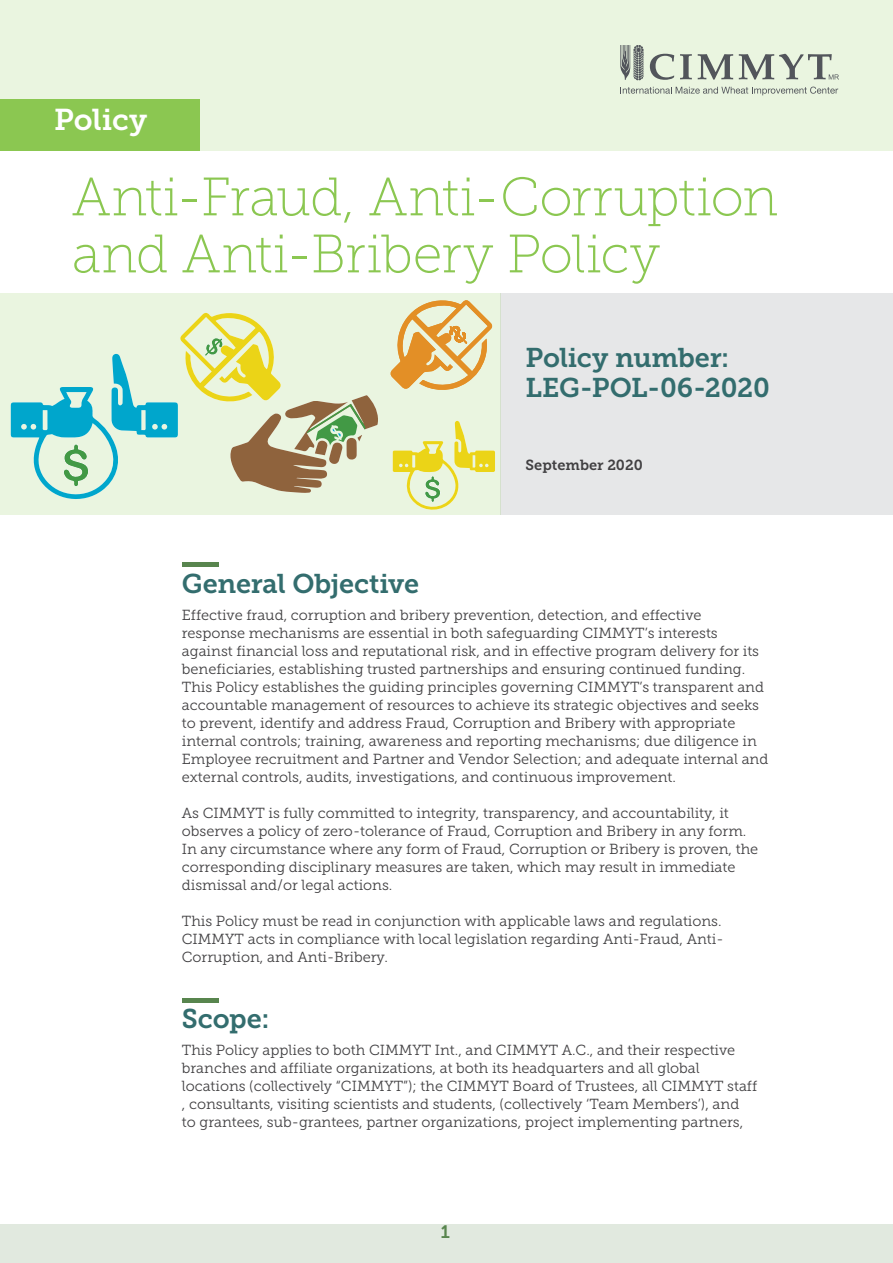
<style>
.page{position:relative;width:893px;height:1263px;background:#fff}
.page>*{position:absolute;margin:0;border:0;box-sizing:border-box;transform-origin:0 0}
.t1{font:54px/57px "Museo Slab 100";letter-spacing:-.015em;color:#8bc751}
.t2{font:30px "Museo Slab 700";color:#fff}
.t3{font:27px/30px "Museo Slab 700";letter-spacing:-.01em;color:#336d6e}
.t4{font:18px "Museo Slab 700";color:#58854e}
.t5{font:14.55px/18px "Museo Slab 300";color:#414042}
.t6{font:14.55px "Museo Slab 700";color:#414042}
</style>
<div class="page">
<div style="left:500px;top:293px;width:393px;height:222px;background:#e6e7e8"></div>
<div style="left:0;top:293px;width:500px;height:222px;background:#eaf5e0"></div>
<div style="left:0;top:0;width:893px;height:151px;background:#eaf5e0"></div>
<div style="left:0;top:99px;width:200px;height:52px;background:#8bc751"></div>
<svg style="left:620px;top:45px;width:24px;height:35px"></svg>
<svg style="left:650px;top:54px;width:24px;height:26px"></svg>
<svg style="left:680px;top:54px;width:12px;height:25px"></svg>
<svg style="left:698px;top:54px;width:35px;height:26px"></svg>
<svg style="left:739px;top:54px;width:100px;height:26px"></svg>
<svg style="left:620px;top:87px;width:218px;height:8px"></svg>
<hr style="left:182px;top:562px;width:36px;height:4px;background:#58854e">
<div style="left:0;top:1225px;width:893px;height:38px;background:#e1e9df"></div>
<hr style="left:182px;top:998px;width:36px;height:4px;background:#58854e">
<svg style="left:11px;top:312px;width:367px;height:187px"></svg>
<svg style="left:390px;top:300px;width:103px;height:90px"></svg>
<svg style="left:393px;top:421px;width:102px;height:89px"></svg>
<h2 class="t2" style="left:54px;top:103px;width:95px">Policy</h2>
<h1 class="t1" style="left:72px;top:169px;width:707px">Anti-Fraud, Anti-Corruption and Anti-Bribery Policy</h1>
<h3 class="t3" style="left:526px;top:343px;width:246px">Policy number:<br>LEG-POL-06-2020</h3>
<p class="t6" style="left:526px;top:456px;width:119px">September 2020</p>
<h3 class="t3" style="left:182px;top:568px;width:239px">General Objective</h3>
<p class="t5" style="left:182px;top:606px;width:588px">Effective fraud, corruption and bribery prevention, detection, and effective response mechanisms are essential in both safeguarding CIMMYT’s interests against financial loss and reputational risk, and in effective program delivery for its beneficiaries, establishing trusted partnerships and ensuring continued funding.<br>This Policy establishes the guiding principles governing CIMMYT’s transparent and accountable management of resources to achieve its strategic objectives and seeks to prevent, identify and address Fraud, Corruption and Bribery with appropriate internal controls; training, awareness and reporting mechanisms; due diligence in Employee recruitment and Partner and Vendor Selection; and adequate internal and external controls, audits, investigations, and continuous improvement.</p>
<p class="t5" style="left:182px;top:804px;width:578px">As CIMMYT is fully committed to integrity, transparency, and accountability, it observes a policy of zero-tolerance of Fraud, Corruption and Bribery in any form.<br>In any circumstance where any form of Fraud, Corruption or Bribery is proven, the corresponding disciplinary measures are taken, which may result in immediate dismissal and/or legal actions.</p>
<p class="t5" style="left:182px;top:912px;width:543px">This Policy must be read in conjunction with applicable laws and regulations.<br>CIMMYT acts in compliance with local legislation regarding Anti-Fraud, Anti-<br>Corruption, and Anti-Bribery.</p>
<h3 class="t3" style="left:182px;top:1003px;width:89px">Scope:</h3>
<p class="t5" style="left:182px;top:1041px;width:577px">This Policy applies to both CIMMYT Int., and CIMMYT A.C., and their respective branches and affiliate organizations, at both its headquarters and all global locations (collectively “CIMMYT”); the CIMMYT Board of Trustees, all CIMMYT staff , consultants, visiting scientists and students, (collectively ‘Team Members’), and<br>to grantees, sub-grantees, partner organizations, project implementing partners,</p>
<p class="t4" style="left:441px;top:1221px;width:11px">1</p>
</div>
